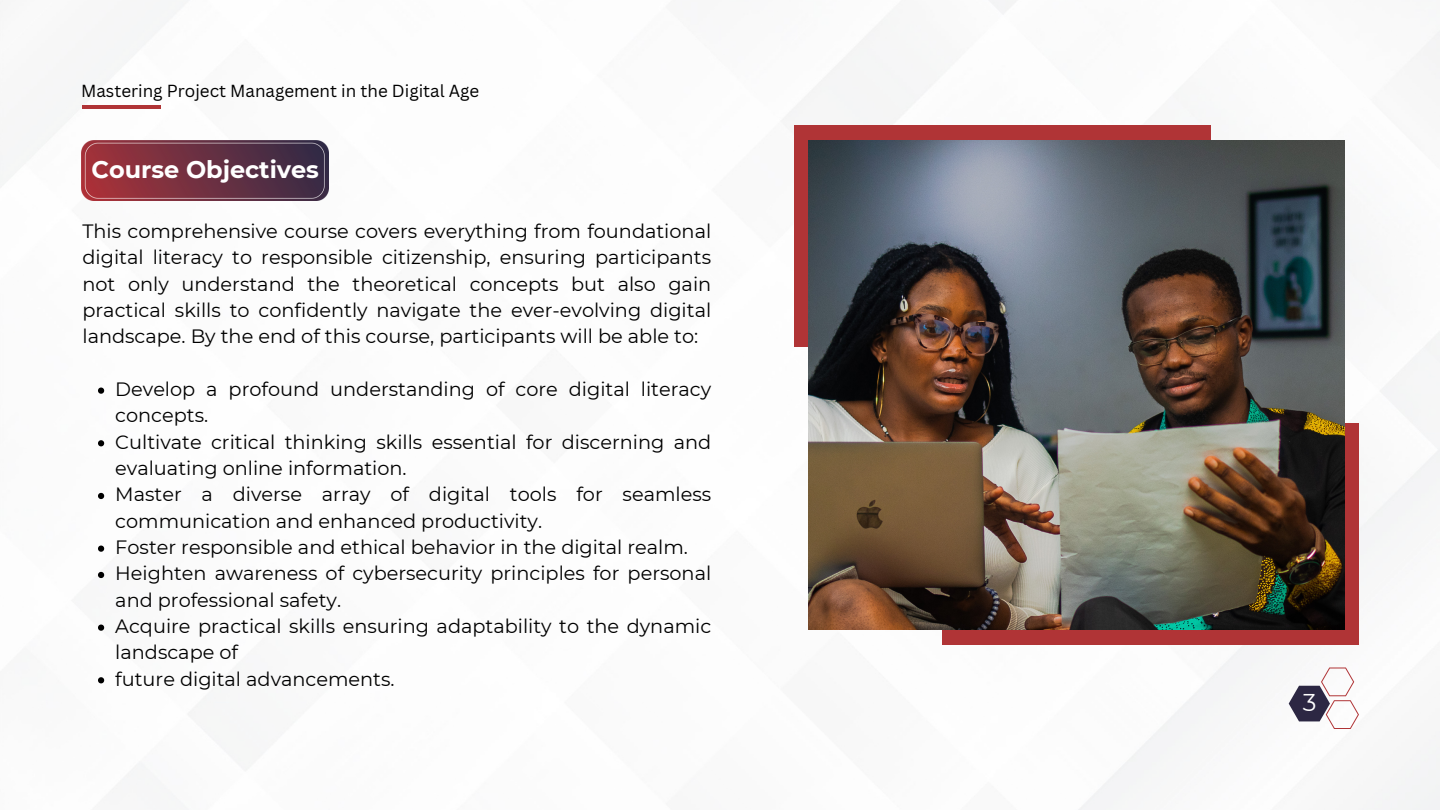
<style>
.page{position:relative;width:1440px;height:810px;background:#fff}
.page>*{position:absolute;margin:0;border:0;box-sizing:border-box;transform-origin:0 0}
.t1{font:24.2px "Montserrat";color:#fff}
.t2{font:700 23.9px "Montserrat";color:#fff}
.t3{font:19.3px/26.3px "Montserrat";color:#000}
.t4{font:17px "Canva Sans";color:#000}
</style>
<div class="page">
<img style="left:0;top:0;width:1440px;height:810px">
<hr style="left:82px;top:105px;width:78px;height:4px;background:#b03436">
<svg style="left:1289px;top:668px;width:70px;height:61px"></svg>
<div style="left:795px;top:125px;width:416px;height:222px;background:#b03436"></div>
<div style="left:943px;top:423px;width:416px;height:222px;background:#b03436"></div>
<img style="left:808px;top:140px;width:536px;height:489px">
<img style="left:81px;top:140px;width:247px;height:60px">
<svg style="left:98px;top:388px;width:6px;height:6px"></svg>
<svg style="left:98px;top:440px;width:6px;height:6px"></svg>
<svg style="left:98px;top:493px;width:6px;height:6px"></svg>
<svg style="left:98px;top:546px;width:6px;height:6px"></svg>
<svg style="left:98px;top:572px;width:6px;height:6px"></svg>
<svg style="left:98px;top:625px;width:6px;height:6px"></svg>
<svg style="left:98px;top:677px;width:6px;height:6px"></svg>
<p class="t4" style="left:81px;top:79px;width:400px">Mastering Project Management in the Digital Age</p>
<p class="t2" style="left:91px;top:155px;width:229px">Course Objectives</p>
<h1 class="t3" style="left:82px;top:218px;width:630px;text-align:justify">This comprehensive course covers everything from foundational digital literacy to responsible citizenship, ensuring participants not only understand the theoretical concepts but also gain practical skills to confidently navigate the ever-evolving digital landscape. By the end of this course, participants will be able to:</h1>
<h2 class="t3" style="left:115px;top:376px;width:597px">Develop a profound understanding of core digital literacy concepts.</h2>
<p class="t3" style="left:115px;top:429px;width:597px">Cultivate critical thinking skills essential for discerning and evaluating online information.</p>
<p class="t3" style="left:115px;top:481px;width:597px">Master a diverse array of digital tools for seamless communication and enhanced productivity.</p>
<p class="t3" style="left:115px;top:534px;width:574px">Foster responsible and ethical behavior in the digital realm.</p>
<p class="t3" style="left:115px;top:560px;width:597px">Heighten awareness of cybersecurity principles for personal and professional safety.</p>
<p class="t3" style="left:115px;top:613px;width:597px">Acquire practical skills ensuring adaptability to the dynamic landscape of</p>
<p class="t3" style="left:115px;top:666px;width:281px">future digital advancements.</p>
<p class="t1" style="left:1303px;top:687px;width:15px">3</p>
</div>
